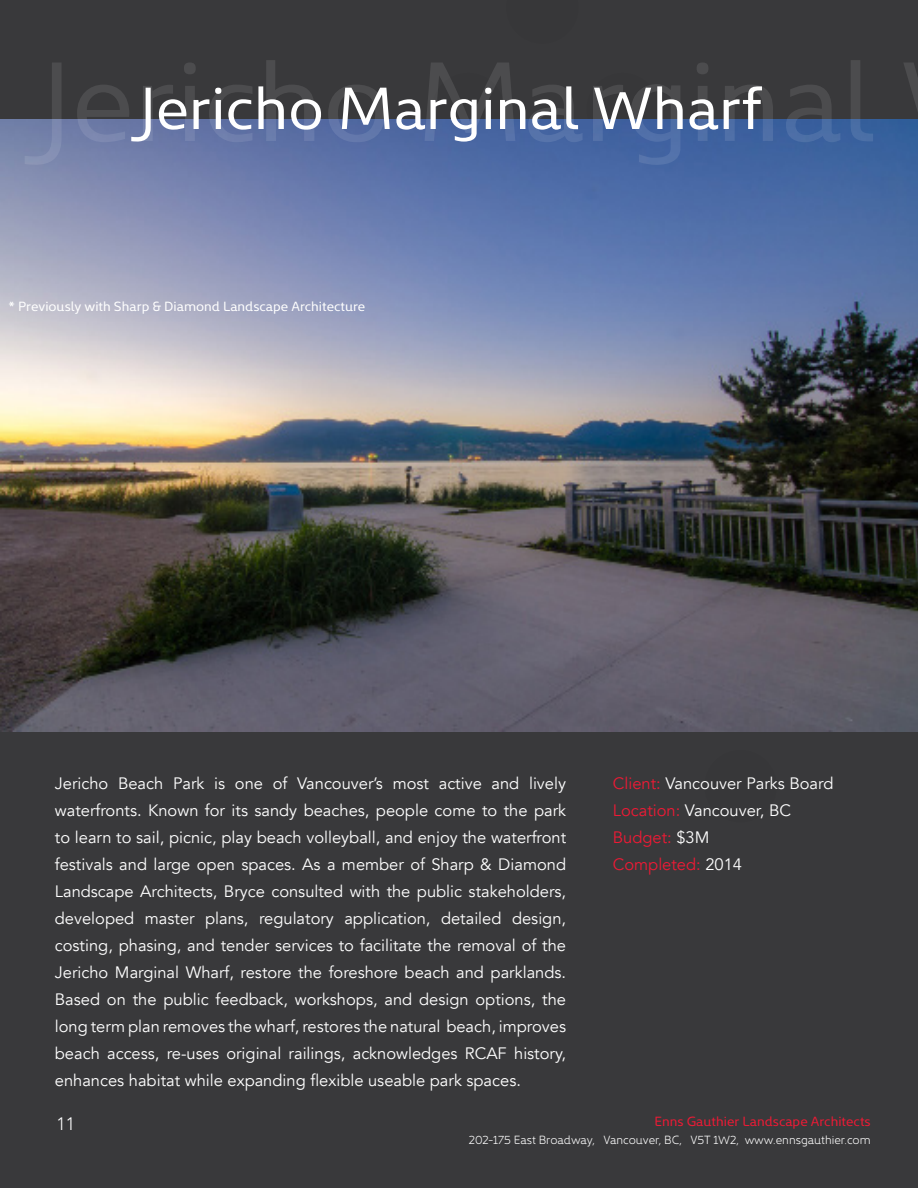
<style>
.page{position:relative;width:918px;height:1188px;background:#39393b}
.page>*{position:absolute;margin:0;border:0;box-sizing:border-box;transform-origin:0 0}
.t1{font:114px "Kyrial Display Pro";color:#fff}
.t2{font:60px "Kyrial Display Pro";color:#fff}
.t3{font:300 18px "Avenir";color:#fff}
.t4{font:16.5px/27px "Avenir";color:#fff;text-align:justify}
.t5{font:16.5px "Avenir";color:#ed1a35}
.t6{font:13.5px "Kyrial Display Pro";color:#fff}
.t7{font:13.5px "Kyrial Display Pro";color:#ed1a35}
.t8{font:300 12px "Kyrial Display Pro";color:#fff}
.s1{color:#ed1a35}
.s2{color:#fff}
</style>
<div class="page">
<img style="left:0;top:119px;width:918px;height:612px">
<h1 class="t1" style="left:39px;top:23px;width:837px">Jericho Marginal</h1>
<p class="t2" style="left:139px;top:67px;width:625px">Jericho Marginal Wharf</p>
<p class="t6" style="left:9px;top:297px;width:358px">* Previously with Sharp &amp; Diamond Landscape Architecture</p>
<p class="t4" style="left:55px;top:770px;width:513px">Jericho Beach Park is one of Vancouver’s most active and lively waterfronts. Known for its sandy beaches, people come to the park to learn to sail, picnic, play beach volleyball, and enjoy the waterfront festivals and large open spaces. As a member of Sharp &amp; Diamond Landscape Architects, Bryce consulted with the public stakeholders, developed master plans, regulatory application, detailed design, costing, phasing, and tender services to facilitate the removal of the Jericho Marginal Wharf, restore the foreshore beach and parklands.<br>Based on the public feedback, workshops, and design options, the long term plan removes the wharf, restores the natural beach, improves beach access, re-uses original railings, acknowledges RCAF history, enhances habitat while expanding flexible useable park spaces.</p>
<p class="t4" style="left:613px;top:770px;width:222px"><span class="s1">Client:</span> Vancouver Parks Board</p>
<p class="t4" style="left:613px;top:797px;width:180px"><span class="s1">Location:</span> Vancouver, BC</p>
<p class="t5" style="left:613px;top:827px;width:98px">Budget: <span class="s2">$3M</span></p>
<p class="t5" style="left:613px;top:854px;width:131px">Completed: <span class="s2">2014</span></p>
<p class="t3" style="left:56px;top:1114px;width:20px">11</p>
<p class="t7" style="left:654px;top:1112px;width:218px">Enns Gauthier Landscape Architects</p>
<p class="t8" style="left:469px;top:1130px;width:403px">202-175 East Broadway, Vancouver, BC, V5T 1W2, www.ennsgauthier.com</p>
</div>
